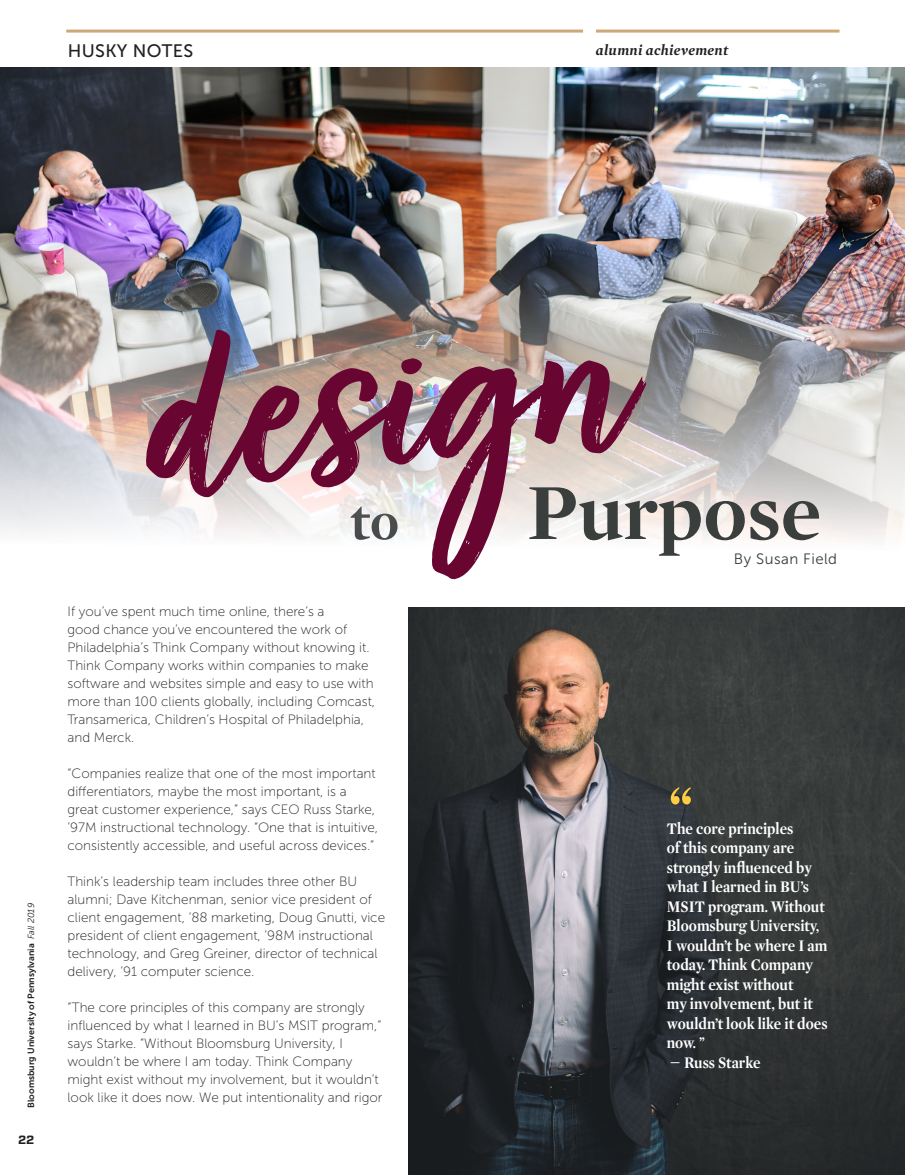
<style>
.page{position:relative;width:905px;height:1175px;background:#fff}
.page>*{position:absolute;margin:0;border:0;box-sizing:border-box;transform-origin:0 0}
.t1{font:700 81px "Mercury Display";color:#3a3e3d}
.t2{font:italic 79.5px "Mercury Display";color:#ffcd41;scale:.9 1}
.t3{font:700 54px "Mercury Display";color:#3b3f3e}
.t4{font:18px "Museo Sans 500";letter-spacing:.02em;color:#231f20}
.t5{font:700 16.5px/19.5px "Mercury Display";color:#fff;scale:.91 1}
.t6{font:italic 700 15px "Mercury Display";letter-spacing:.02em;color:#231f20}
.t7{font:15px "Museo Sans 300";letter-spacing:.03em;color:#393e3d}
.Paragraph_Style_1{font:13.5px/18px "Museo Sans 100";color:#231f20}
.t8{font:700 12px "Forza";color:#231f20}
.t9{font:9px "Museo Sans 700";color:#231f20}
.s1{font-family:"Museo Sans 300";font-style:italic}
.s2{font-size:21px}
</style>
<div class="page">
<img style="left:408px;top:607px;width:496px;height:567px">
<img style="left:0;top:67px;width:904px;height:513px">
<svg style="left:144px;top:329px;width:502px;height:250px"></svg>
<hr style="left:596px;top:30px;width:243px;height:3px;background:#cfa878">
<hr style="left:66px;top:30px;width:517px;height:3px;background:#cfa878">
<p class="t4" style="left:68px;top:41px;width:127px">HUSKY NOTES</p>
<p class="t6" style="left:596px;top:40px;width:134px">alumni achievement</p>
<p class="t9" style="left:26px;top:1108px;width:207px;rotate:-90deg">Bloomsburg University of Pennsylvania <span class="s1">Fall 2019</span></p>
<p class="t8" style="left:18px;top:1131px;width:18px">22</p>
<h3 class="t3" style="left:350px;top:481px;width:50px">to</h3>
<p class="Paragraph_Style_1" style="left:68px;top:602px;width:309px">If you’ve spent much time online, there’s a<br>good chance you’ve encountered the work of Philadelphia’s Think Company without knowing it.<br>Think Company works within companies to make software and websites simple and easy to use with more than 100 clients globally, including Comcast, Transamerica, Children’s Hospital of Philadelphia, and Merck.</p>
<p class="Paragraph_Style_1" style="left:68px;top:764px;width:312px">“Companies realize that one of the most important differentiators, maybe the most important, is a great customer experience,” says CEO Russ Starke, ’97M instructional technology. “One that is intuitive, consistently accessible, and useful across devices.”</p>
<p class="Paragraph_Style_1" style="left:68px;top:872px;width:319px">Think’s leadership team includes three other BU alumni; Dave Kitchenman, senior vice president of client engagement, ’88 marketing, Doug Gnutti, vice president of client engagement, ’98M instructional technology, and Greg Greiner, director of technical delivery, ’91 computer science.</p>
<p class="Paragraph_Style_1" style="left:68px;top:998px;width:316px">“The core principles of this company are strongly influenced by what I learned in BU’s MSIT program,” says Starke. “Without Bloomsburg University, I wouldn’t be where I am today. Think Company might exist without my involvement, but it wouldn’t look like it does now. We put intentionality and rigor</p>
<p class="t1" style="left:527px;top:453px;width:296px">Purpose</p>
<p class="t7" style="left:734px;top:550px;width:105px">By Susan Field</p>
<p class="t2" style="left:666px;top:758px;width:30px">“</p>
<p class="t5" style="left:666px;top:817px;width:178px">The core principles<br>of this company are strongly influenced by what I learned in BU’s<br>MSIT program. Without<br>Bloomsburg University,<br>I wouldn’t be where I am today. Think Company might exist without<br>my involvement, but it wouldn’t look like it does now. ”</p>
<p class="t5" style="left:670px;top:1051px;width:101px"><span class="s2">–</span> Russ Starke</p>
</div>
